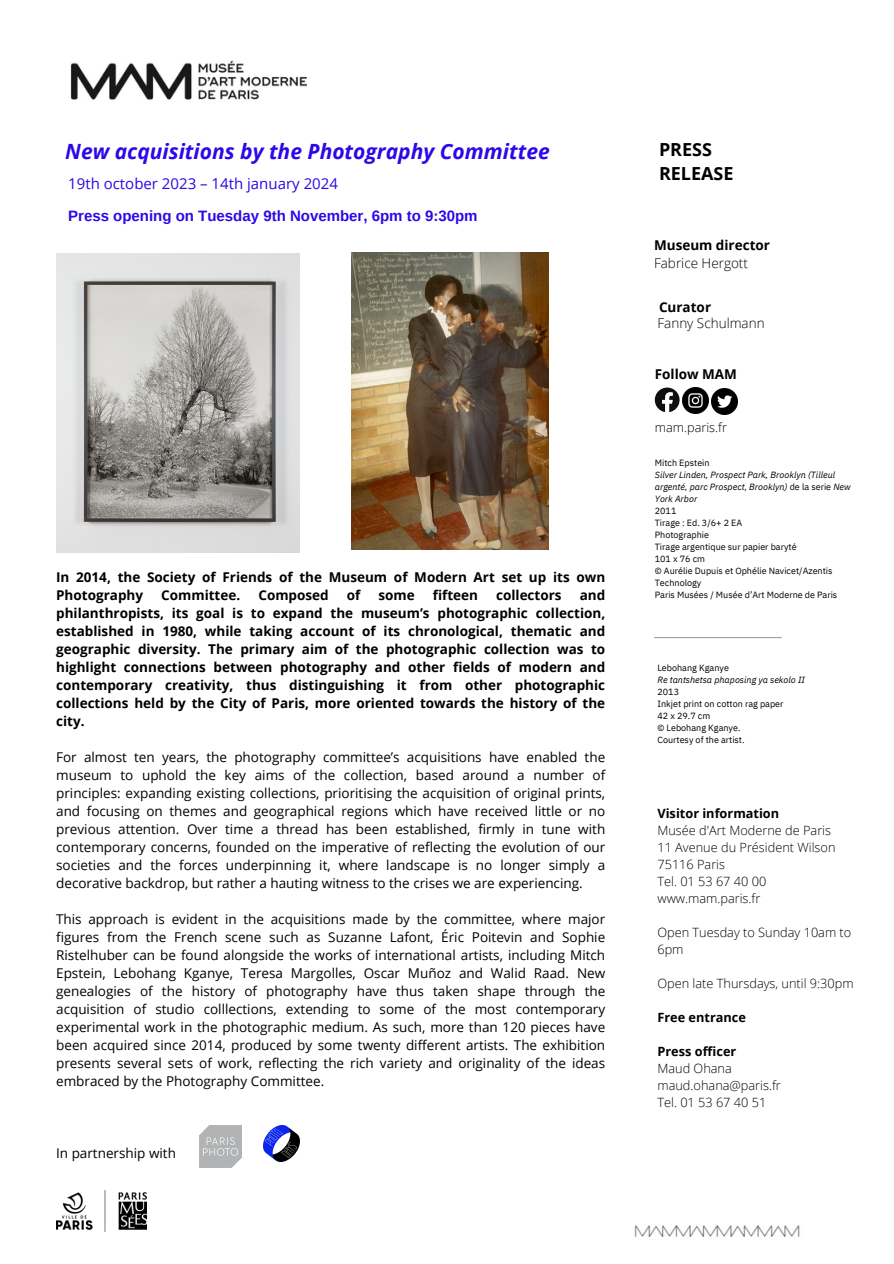
<style>
.page{position:relative;width:894px;height:1264px;background:#fff}
.page>*{position:absolute;margin:0;border:0;box-sizing:border-box;transform-origin:0 0}
.t1{font:italic 700 21px "Open Sans";color:#2d07e8}
.t2{font:700 18px "Open Sans";color:#000}
.t3{font:700 15px "Arimo";color:#2d07e8}
.t4{font:15px "Open Sans";color:#2d07e8}
.t5{font:13.5px/18px "Open Sans";color:#000;text-align:justify}
.t6{font:700 13.5px/18px "Open Sans";color:#000}
.t7{font:300 13.5px "Open Sans";color:#000}
.t8{font:300 12.75px/17px "Open Sans";color:#000}
.t9{font:700 12.75px "Open Sans";color:#000}
.t10{font:9px/12px "IBM Plex Sans";color:#000}
.t11{font:italic 9px/12px "IBM Plex Sans";color:#000}
.s1{font-style:normal}
</style>
<div class="page">
<img style="left:70px;top:60px;width:237px;height:40px">
<img style="left:56px;top:1190px;width:90px;height:41px">
<img style="left:634px;top:1225px;width:166px;height:12px">
<img style="left:56px;top:254px;width:243px;height:298px">
<img style="left:263px;top:1125px;width:36px;height:36px">
<img style="left:351px;top:252px;width:197px;height:297px">
<hr style="left:654px;top:637px;width:127px;height:1px;background:#000">
<img style="left:200px;top:1125px;width:41px;height:42px">
<svg style="left:654px;top:387px;width:25px;height:25px"></svg>
<img style="left:711px;top:388px;width:26px;height:26px">
<img style="left:682px;top:387px;width:26px;height:26px">
<p class="t1" style="left:65px;top:136px;width:486px">New acquisitions by the Photography Committee</p>
<p class="t4" style="left:68px;top:173px;width:271px">19th october 2023 – 14th january 2024</p>
<p class="t3" style="left:68px;top:207px;width:411px">Press opening on Tuesday 9th November, 6pm to 9:30pm</p>
<p class="t6" style="left:56px;top:567px;width:550px">In 2014, the Society of Friends of the Museum of Modern Art set up its own<br>Photography</p>
<p class="t6" style="left:161px;top:585px;width:81px">Committee.</p>
<p class="t6" style="left:258px;top:585px;width:72px">Composed</p>
<p class="t6" style="left:347px;top:585px;width:15px">of</p>
<p class="t6" style="left:378px;top:585px;width:38px">some</p>
<p class="t6" style="left:432px;top:585px;width:47px">fifteen</p>
<p class="t6" style="left:496px;top:585px;width:67px">collectors</p>
<p class="t6" style="left:56px;top:585px;width:550px;text-align:justify;text-indent:523px">and philanthropists, its goal is to expand the museum’s photographic collection, established in 1980, while taking account of its chronological, thematic and geographic diversity. The primary aim of the photographic collection was to highlight connections between photography and other fields of modern and contemporary creativity, thus distinguishing it from other photographic collections held by the City of Paris, more oriented towards the history of the city.</p>
<p class="t5" style="left:56px;top:747px;width:550px">For almost ten years, the photography committee’s acquisitions have enabled the museum to uphold the key aims of the collection, based around a number of principles: expanding existing collections, prioritising the acquisition of original prints, and focusing on themes and geographical regions which have received little or no previous attention. Over time a thread has been established, firmly in tune with contemporary concerns, founded on the imperative of reflecting the evolution of our societies and the forces underpinning it, where landscape is no longer simply a decorative backdrop, but rather a hauting witness to the crises we are experiencing.</p>
<p class="t5" style="left:56px;top:909px;width:550px">This approach is evident in the acquisitions made by the committee, where major figures from the French scene such as Suzanne Lafont, Éric Poitevin and Sophie Ristelhuber can be found alongside the works of international artists, including Mitch Epstein, Lebohang Kganye, Teresa Margolles, Oscar Muñoz and Walid Raad. New genealogies of the history of photography have thus taken shape through the acquisition of studio colllections, extending to some of the most contemporary experimental work in the photographic medium. As such, more than 120 pieces have been acquired since 2014, produced by some twenty different artists. The exhibition presents several sets of work, reflecting the rich variety and originality of the ideas embraced by the Photography Committee.</p>
<p class="t5" style="left:56px;top:1143px;width:121px">In partnership with</p>
<p class="t2" style="left:658px;top:136px;width:55px">PRESS</p>
<p class="t2" style="left:658px;top:161px;width:76px">RELEASE</p>
<p class="t6" style="left:654px;top:235px;width:117px">Museum director</p>
<p class="t7" style="left:654px;top:253px;width:95px">Fabrice Hergott</p>
<p class="t6" style="left:658px;top:298px;width:54px">Curator</p>
<p class="t7" style="left:657px;top:313px;width:109px">Fanny Schulmann</p>
<p class="t6" style="left:654px;top:365px;width:84px">Follow MAM</p>
<p class="t8" style="left:654px;top:418px;width:74px">mam.paris.fr</p>
<p class="t10" style="left:654px;top:456px;width:56px">Mitch Epstein</p>
<p class="t11" style="left:654px;top:468px;width:197px">Silver Linden, Prospect Park, Brooklyn (Tilleul argenté, parc Prospect, Brooklyn) <span class="s1">de la serie</span> New<br>York Arbor</p>
<p class="t10" style="left:654px;top:504px;width:23px">2011</p>
<p class="t10" style="left:654px;top:516px;width:89px">Tirage : Ed. 3/6+ 2 EA</p>
<p class="t10" style="left:654px;top:528px;width:56px">Photographie</p>
<p class="t10" style="left:654px;top:540px;width:143px">Tirage argentique sur papier baryté</p>
<p class="t10" style="left:654px;top:552px;width:52px">101 x 76 cm</p>
<p class="t10" style="left:654px;top:564px;width:179px">© Aurélie Dupuis et Ophélie Navicet/Azentis<br>Technology</p>
<p class="t10" style="left:654px;top:588px;width:184px">Paris Musées / Musée d’Art Moderne de Paris</p>
<p class="t10" style="left:657px;top:662px;width:73px">Lebohang Kganye</p>
<p class="t11" style="left:657px;top:674px;width:149px">Re tantshetsa phaposing ya sekolo II</p>
<p class="t10" style="left:657px;top:686px;width:23px">2013</p>
<p class="t10" style="left:657px;top:698px;width:128px">Inkjet print on cotton rag paper</p>
<p class="t10" style="left:657px;top:710px;width:54px">42 x 29.7 cm</p>
<p class="t10" style="left:657px;top:722px;width:84px">©️ Lebohang Kganye.</p>
<p class="t10" style="left:657px;top:734px;width:89px">Courtesy of the artist.</p>
<p class="t9" style="left:657px;top:804px;width:123px">Visitor information</p>
<p class="t8" style="left:657px;top:821px;width:175px">Musée d'Art Moderne de Paris</p>
<p class="t8" style="left:657px;top:838px;width:179px">11 Avenue du Président Wilson<br>75116 Paris</p>
<p class="t8" style="left:657px;top:872px;width:110px">Tel. 01 53 67 40 00</p>
<p class="t8" style="left:657px;top:889px;width:104px">www.mam.paris.fr</p>
<p class="t8" style="left:657px;top:923px;width:195px">Open Tuesday to Sunday 10am to<br>6pm</p>
<p class="t8" style="left:657px;top:974px;width:198px">Open late Thursdays, until 9:30pm</p>
<p class="t9" style="left:657px;top:1008px;width:90px">Free entrance</p>
<p class="t9" style="left:657px;top:1042px;width:80px">Press officer</p>
<p class="t8" style="left:657px;top:1059px;width:76px">Maud Ohana</p>
<p class="t8" style="left:657px;top:1076px;width:125px">maud.ohana@paris.fr</p>
<p class="t8" style="left:657px;top:1093px;width:110px">Tel. 01 53 67 40 51</p>
</div>
